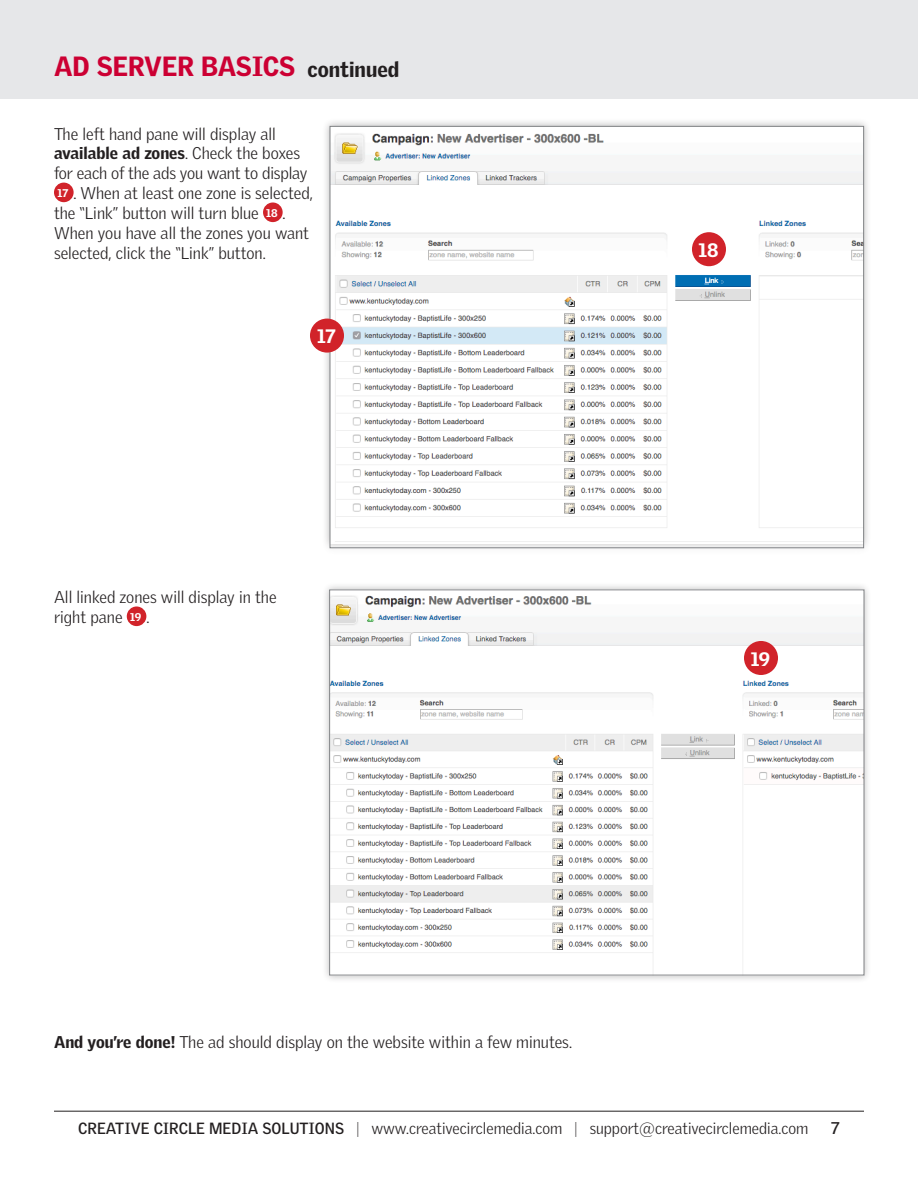
<style>
.page{position:relative;width:918px;height:1188px;background:#fff}
.page>*{position:absolute;margin:0;border:0;box-sizing:border-box;transform-origin:0 0}
.t1{font:900 27px "Griffith Gothic";color:#c03}
.t2{font:900 18.9px "Griffith Gothic";color:#fff}
.body{font:300 16.5px/19.8px "Griffith Gothic";color:#231f20}
.t3{font:700 16.5px "Griffith Gothic";color:#231f20}
.t4{font:300 15.75px "Griffith Gothic";color:#231f20}
.t5{font:900 10.95px "Griffith Gothic";color:#fff}
.s1{font-size:21px;color:#231f20}
.s2{font-weight:900}
.s3{font-weight:700}
.s4{font-weight:100}
</style>
<div class="page">
<div style="left:0;top:0;width:918px;height:98px;background:#e6e7e9"></div>
<hr style="left:54px;top:1111px;width:810px;height:1px;background:#231f20">
<div style="left:127px;top:606px;width:19px;height:20px;background:#d1232a;border-radius:50%"></div>
<div style="left:322px;top:118px;width:550px;height:438px;background:#231f20;opacity:.3"></div>
<img style="left:332px;top:128px;width:530px;height:415px">
<div style="left:321px;top:582px;width:551px;height:401px;background:#231f20;opacity:.3"></div>
<img style="left:331px;top:592px;width:531px;height:381px">
<div style="left:54px;top:183px;width:20px;height:19px;background:#d1232a;border-radius:50%"></div>
<div style="left:263px;top:203px;width:20px;height:19px;background:#d1232a;border-radius:50%"></div>
<div style="left:744px;top:641px;width:34px;height:34px;background:#d1232a;border-radius:50%"></div>
<div style="left:310px;top:319px;width:34px;height:34px;background:#d1232a;border-radius:50%"></div>
<div style="left:692px;top:232px;width:34px;height:34px;background:#d1232a;border-radius:50%"></div>
<h1 class="t1" style="left:54px;top:51px;width:347px">AD SERVER BASICS <span class="s1">continued</span></h1>
<p class="body" style="left:54px;top:124px;width:255px">The left hand pane will display all <span class="s2">available ad zones</span>. Check the boxes for each of the ads you want to display</p>
<p class="t5" style="left:58px;top:186px;width:12px">17</p>
<p class="body" style="left:54px;top:183px;width:260px;text-indent:19px">. When at least one zone is selected, the “Link” button will turn blue</p>
<p class="t5" style="left:266px;top:206px;width:13px">18</p>
<p class="body" style="left:54px;top:203px;width:257px;text-indent:229px">.<br>When you have all the zones you want selected, click the “Link” button.</p>
<p class="t2" style="left:317px;top:325px;width:20px">17</p>
<p class="body" style="left:54px;top:587px;width:224px">All linked zones will display in the right pane</p>
<p class="t5" style="left:130px;top:610px;width:13px">19</p>
<p class="body" style="left:146px;top:607px;width:5px">.</p>
<p class="t2" style="left:698px;top:239px;width:21px">18</p>
<p class="t2" style="left:751px;top:647px;width:21px">19</p>
<p class="body" style="left:54px;top:1032px;width:520px"><span class="s2">And you’re done!</span> The ad should display on the website within a few minutes.</p>
<p class="t4" style="left:78px;top:1119px;width:732px"><span class="s3">CREATIVE CIRCLE MEDIA SOLUTIONS</span> <span class="s4">|</span> www.creativecirclemedia.com <span class="s4">|</span> support@creativecirclemedia.com</p>
<p class="t3" style="left:831px;top:1118px;width:10px">7</p>
</div>
